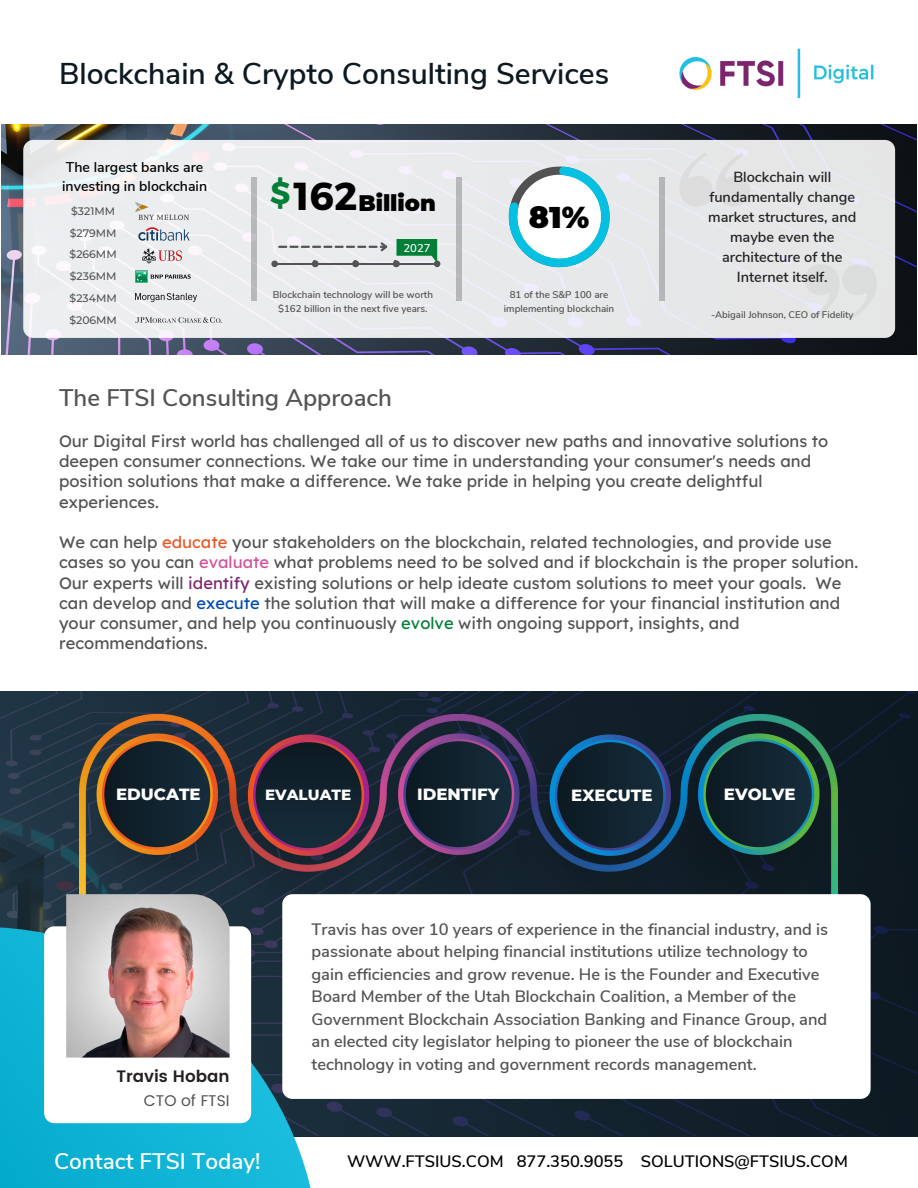
<style>
.page{position:relative;width:918px;height:1188px;background:#fff}
.page>*{position:absolute;margin:0;border:0;box-sizing:border-box;transform-origin:0 0}
.t1{font:700 39px "Montserrat";color:#000}
.t2{font:700 31.5px "Montserrat";color:#008037}
.t3{font:600 30px "Nunito Sans";color:#0c1921}
.t4{font:900 30px "Montserrat";color:#000}
.t5{font:600 24px "Nunito Sans";color:#545454}
.t6{font:600 22.5px "Nunito Sans";color:#fff}
.t7{font:900 22.5px "Montserrat";color:#000}
.t8{font:16.5px/20.2px "Lexend Deca";color:#525252}
.t9{font:600 16.5px/22.5px "Nunito Sans";color:#525252}
.t10{font:600 16.5px "Nunito Sans";color:#000}
.t11{font:800 16.5px "Montserrat";color:#fff}
.t12{font:600 16.5px "Poppins";color:#231f20}
.t13{font:15.45px "Poppins";color:#545454}
.t14{font:800 15px "Montserrat";color:#fff}
.t15{font:600 14.55px/20.1px "Nunito Sans";color:#222;text-align:center}
.t16{font:600 14.1px/19.2px "Nunito Sans";color:#000}
.t17{font:600 11.25px "Nunito Sans";color:#fff}
.t18{font:500 10.8px "Montserrat";color:#525252}
.t19{font:600 9.75px/13px "Nunito Sans";color:#525252;text-align:center}
.t20{font:600 9.6px "Nunito Sans";color:#525252}
.s1{color:#ee5321}
.s2{color:#d54f99}
.s3{color:#7c246e}
.s4{color:#004aad}
.s5{color:#008037}
</style>
<div class="page">
<img style="left:0;top:691px;width:918px;height:445px">
<img style="left:80px;top:714px;width:758px;height:213px">
<img style="left:80px;top:734px;width:131px;height:160px">
<svg style="left:97px;top:734px;width:114px;height:121px;background:#3d362d"></svg>
<img style="left:211px;top:734px;width:155px;height:171px">
<svg style="left:248px;top:734px;width:118px;height:122px;background:#382937"></svg>
<img style="left:366px;top:734px;width:143px;height:160px">
<svg style="left:398px;top:734px;width:111px;height:121px;background:#292941"></svg>
<img style="left:509px;top:734px;width:147px;height:160px">
<svg style="left:550px;top:734px;width:106px;height:122px;background:#123047"></svg>
<img style="left:656px;top:734px;width:171px;height:160px">
<svg style="left:698px;top:734px;width:121px;height:121px;background:#173c3e"></svg>
<svg style="left:0;top:927px;width:320px;height:261px;background:#189dba"></svg>
<div style="left:44px;top:926px;width:207px;height:197px;background:#fff;border-radius:10px"></div>
<img style="left:66px;top:894px;width:164px;height:164px">
<div style="left:282px;top:894px;width:589px;height:205px;background:#fff;border-radius:10px"></div>
<img style="left:680px;top:48px;width:194px;height:51px">
<img style="left:1px;top:125px;width:916px;height:229px">
<svg style="left:23px;top:140px;width:872px;height:198px;background:#e9e9ec"></svg>
<div style="left:456px;top:177px;width:6px;height:124px;background:#b6b7b8"></div>
<div style="left:659px;top:177px;width:5px;height:124px;background:#b4b5b6"></div>
<div style="left:805px;top:264px;width:72px;height:56px;background:#dfdfe1"></div>
<div style="left:679px;top:153px;width:71px;height:54px;background:#dfdfe3"></div>
<svg style="left:509px;top:166px;width:101px;height:102px"></svg>
<img style="left:128px;top:201px;width:69px;height:20px">
<img style="left:139px;top:227px;width:50px;height:14px">
<img style="left:143px;top:244px;width:39px;height:24px">
<img style="left:135px;top:269px;width:55px;height:15px">
<img style="left:135px;top:289px;width:61px;height:18px">
<img style="left:135px;top:314px;width:103px;height:12px">
<div style="left:252px;top:177px;width:5px;height:124px;background:#b7b8ba"></div>
<div style="left:271px;top:261px;width:7px;height:6px;background:#545454;border-radius:50%"></div>
<svg style="left:275px;top:239px;width:165px;height:28px;background:#b2c6bd"></svg>
<p class="t3" style="left:59px;top:53px;width:552px">Blockchain &amp; Crypto Consulting Services</p>
<p class="t16" style="left:62px;top:158px;width:146px">The largest banks are investing in blockchain</p>
<p class="t18" style="left:71px;top:205px;width:45px">$321MM</p>
<p class="t18" style="left:70px;top:226px;width:48px">$279MM</p>
<p class="t18" style="left:70px;top:248px;width:49px">$266MM</p>
<p class="t18" style="left:70px;top:270px;width:48px">$236MM</p>
<p class="t18" style="left:70px;top:291px;width:49px">$234MM</p>
<p class="t18" style="left:69px;top:313px;width:49px">$206MM</p>
<p class="t2" style="left:270px;top:172px;width:22px">$</p>
<p class="t1" style="left:293px;top:171px;width:66px">162</p>
<p class="t7" style="left:358px;top:189px;width:79px">Billion</p>
<p class="t17" style="left:404px;top:240px;width:29px">2027</p>
<p class="t19" style="left:273px;top:289px;width:162px">Blockchain technology will be worth $162 billion in the next five years.</p>
<p class="t5" style="left:59px;top:382px;width:334px">The FTSI Consulting Approach</p>
<p class="t4" style="left:529px;top:198px;width:62px">81%</p>
<p class="t19" style="left:504px;top:289px;width:112px">81 of the S&amp;P 100 are implementing blockchain</p>
<p class="t15" style="left:708px;top:167px;width:150px">Blockchain will fundamentally change market structures, and maybe even the architecture of the<br>Internet itself.</p>
<p class="t20" style="left:711px;top:309px;width:144px">-Abigail Johnson, CEO of Fidelity</p>
<p class="t8" style="left:59px;top:431px;width:771px">Our Digital First world has challenged all of us to discover new paths and innovative solutions to deepen consumer connections. We take our time in understanding your consumer's needs and position solutions that make a difference. We take pride in helping you create delightful experiences.</p>
<p class="t8" style="left:59px;top:532px;width:801px">We can help <span class="s1">educate</span> your stakeholders on the blockchain, related technologies, and provide use cases so you can <span class="s2">evaluate</span> what problems need to be solved and if blockchain is the proper solution.<br>Our experts will <span class="s3">identify</span> existing solutions or help ideate custom solutions to meet your goals. We can develop and <span class="s4">execute</span> the solution that will make a difference for your financial institution and your consumer, and help you continuously <span class="s5">evolve</span> with ongoing support, insights, and recommendations.</p>
<p class="t11" style="left:116px;top:784px;width:86px">EDUCATE</p>
<p class="t14" style="left:265px;top:785px;width:88px">EVALUATE</p>
<p class="t11" style="left:417px;top:784px;width:83px">IDENTIFY</p>
<p class="t11" style="left:571px;top:785px;width:83px">EXECUTE</p>
<p class="t11" style="left:724px;top:784px;width:73px">EVOLVE</p>
<p class="t12" style="left:116px;top:1066px;width:115px">Travis Hoban</p>
<p class="t13" style="left:144px;top:1092px;width:87px">CTO of FTSI</p>
<p class="t6" style="left:54px;top:1146px;width:208px">Contact FTSI Today!</p>
<p class="t9" style="left:312px;top:918px;width:518px">Travis has over 10 years of experience in the financial industry, and is passionate about helping financial institutions utilize technology to gain efficiencies and grow revenue. He is the Founder and Executive Board Member of the Utah Blockchain Coalition, a Member of the Government Blockchain Association Banking and Finance Group, and an elected city legislator helping to pioneer the use of blockchain technology in voting and government records management.</p>
<p class="t10" style="left:347px;top:1150px;width:502px">WWW.FTSIUS.COM 877.350.9055 SOLUTIONS@FTSIUS.COM</p>
</div>
